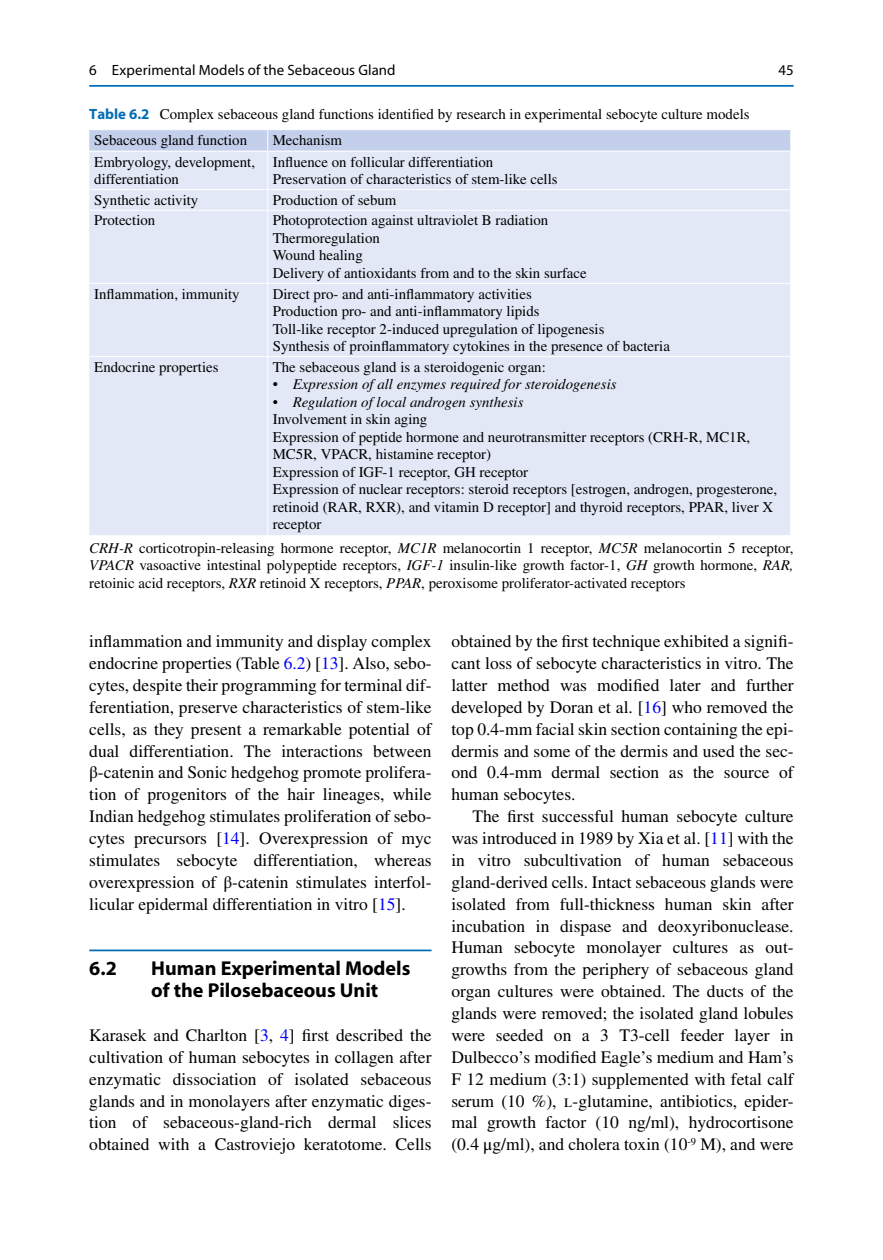
<style>
.page{position:relative;width:883px;height:1260px;background:#fff}
.page>*{position:absolute;margin:0;border:0;box-sizing:border-box;transform-origin:0 0}
.t1{font:700 20.12px/21.9px "Sydvwn Tcvkpc Myriad";color:#000}
.t2{font:17.5px/21.9px "Jrqdfh Ntpcnk Times";color:#000;text-align:justify}
.t3{font:14.88px/17.5px "Jrqdfh Ntpcnk Times";color:#000}
.t4{font:italic 14.88px "Grgdwr Kmyhkq Times";color:#000}
.t5{font:14.88px "Ykhlrx Gmybdv Myriad";letter-spacing:.01em;color:#000}
.s1{font-family:"Sydvwn Tcvkpc Myriad";font-weight:700;color:#006db6}
.s2{font-family:"Jrqdfh Ntpcnk Times";font-style:normal}
.s3{font-family:"Grgdwr Kmyhkq Times";font-style:italic}
.s4{color:#0000fa}
.s5{font-family:"Pqgsym Mvdvwr STIX General"}
.s6{font-family:"Gxqbgc Tsgdhx Times Roman SC"}
</style>
<div class="page">
<hr style="left:89px;top:950px;width:343px;height:1px;background:#006db6">
<div style="left:89px;top:152px;width:701px;height:383px;background:#e2e8f6"></div>
<svg style="left:89px;top:130px;width:701px;height:21px;background:#c4d0eb"></svg>
<hr style="left:267px;top:152px;width:1px;height:37px;background:#fff">
<hr style="left:89px;top:189px;width:701px;height:1px;background:#fff">
<svg style="left:267px;top:190px;width:1px;height:20px"></svg>
<hr style="left:89px;top:210px;width:701px;height:1px;background:#fff">
<hr style="left:267px;top:211px;width:1px;height:72px;background:#fff">
<hr style="left:89px;top:283px;width:701px;height:1px;background:#fff">
<hr style="left:267px;top:284px;width:1px;height:72px;background:#fff">
<hr style="left:268px;top:356px;width:522px;height:1px;background:#fff">
<hr style="left:89px;top:356px;width:179px;height:1px;background:#fff">
<hr style="left:267px;top:357px;width:1px;height:178px;background:#fff">
<hr style="left:89px;top:85px;width:705px;height:2px;background:#006db6">
<p class="t5" style="left:89px;top:64px;width:308px">6 Experimental Models of the Sebaceous Gland</p>
<p class="t3" style="left:94px;top:102px;width:657px;line-height:26.6px;text-indent:-5px"><span class="s1">Table 6.2</span> Complex sebaceous gland functions identified by research in experimental sebocyte culture models<br>Sebaceous gland function</p>
<p class="t3" style="left:273px;top:133px;width:71px">Mechanism</p>
<p class="t5" style="left:779px;top:64px;width:17px">45</p>
<p class="t3" style="left:94px;top:154px;width:162px">Embryology, development, differentiation</p>
<p class="t3" style="left:273px;top:154px;width:286px">Influence on follicular differentiation<br>Preservation of characteristics of stem-like cells</p>
<p class="t3" style="left:94px;top:193px;width:106px">Synthetic activity</p>
<p class="t3" style="left:273px;top:193px;width:125px">Production of sebum</p>
<p class="t3" style="left:94px;top:213px;width:63px">Protection</p>
<p class="t3" style="left:273px;top:213px;width:316px">Photoprotection against ultraviolet B radiation Thermoregulation<br>Wound healing<br>Delivery of antioxidants from and to the skin surface</p>
<p class="t3" style="left:94px;top:286px;width:147px">Inflammation, immunity</p>
<p class="t3" style="left:273px;top:286px;width:399px">Direct pro- and anti- inflammatory activities<br>Production pro- and anti- inflammatory lipids<br>Toll-like receptor 2-induced upregulation of lipogenesis<br>Synthesis of proinflammatory cytokines in the presence of bacteria</p>
<p class="t3" style="left:94px;top:359px;width:126px">Endocrine properties</p>
<p class="t3" style="left:273px;top:359px;width:275px">The sebaceous gland is a steroidogenic organ:</p>
<p class="t4" style="left:273px;top:379px;width:345px"><span class="s2">•</span> Expression of all enzymes required for steroidogenesis</p>
<p class="t4" style="left:273px;top:396px;width:252px"><span class="s2">•</span> Regulation of local androgen synthesis</p>
<p class="t3" style="left:273px;top:412px;width:506px">Involvement in skin aging<br>Expression of peptide hormone and neurotransmitter receptors (CRH-R, MC1R, MC5R, VPACR, histamine receptor)<br>Expression of IGF-1 receptor, GH receptor<br>Expression of nuclear receptors: steroid receptors [estrogen, androgen, progesterone, retinoid (RAR, RXR), and vitamin D receptor] and thyroid receptors, PPAR, liver X receptor</p>
<p class="t3" style="left:89px;top:540px;width:706px;text-align:justify"><span class="s3">CRH-R</span> corticotropin-releasing hormone receptor, <span class="s3">MC1R</span> melanocortin 1 receptor, <span class="s3">MC5R</span> melanocortin 5 receptor, <span class="s3">VPACR</span> vasoactive intestinal polypeptide receptors, <span class="s3">IGF- 1</span> insulin-like growth factor-1, <span class="s3">GH</span> growth hormone, <span class="s3">RAR, </span>retoinic acid receptors, <span class="s3">RXR</span> retinoid X receptors, <span class="s3">PPAR</span> , peroxisome proliferator-activated receptors</p>
<p class="t2" style="left:89px;top:632px;width:344px">inflammation and immunity and display complex endocrine properties (Table <span class="s4">6.2</span> ) [ <span class="s4">13</span> ]. Also, sebo&shy;cytes, despite their programming for terminal dif&shy;ferentiation, preserve characteristics of stem-like cells, as they present a remarkable potential of dual differentiation. The interactions between <span class="s5">β</span>-catenin and Sonic hedgehog promote prolifera&shy;tion of progenitors of the hair lineages, while Indian hedgehog stimulates proliferation of sebo&shy;cytes precursors [ <span class="s4">14</span> ]. Overexpression of myc stimulates sebocyte differentiation, whereas overexpression of <span class="s5">β</span>-catenin stimulates interfol&shy;licular epidermal differentiation in vitro [ <span class="s4">15</span> ].</p>
<p class="t1" style="left:89px;top:959px;width:29px">6.2</p>
<p class="t1" style="left:151px;top:959px;width:261px">Human Experimental Models of the Pilosebaceous Unit</p>
<p class="t2" style="left:89px;top:1026px;width:344px">Karasek and Charlton [ <span class="s4">3</span> , <span class="s4">4</span> ] first described the cultivation of human sebocytes in collagen after enzymatic dissociation of isolated sebaceous glands and in monolayers after enzymatic diges&shy;tion of sebaceous-gland-rich dermal slices obtained with a Castroviejo keratotome. Cells</p>
<p class="t2" style="left:451px;top:632px;width:344px">obtained by the first technique exhibited a signifi&shy;cant loss of sebocyte characteristics in vitro. The latter method was modified later and further developed by Doran et al. [ <span class="s4">16</span> ] who removed the top 0.4-mm facial skin section containing the epi&shy;dermis and some of the dermis and used the sec&shy;ond 0.4-mm dermal section as the source of human sebocytes.</p>
<p class="t2" style="left:451px;top:807px;width:344px;text-indent:21px">The first successful human sebocyte culture was introduced in 1989 by Xia et al. [ <span class="s4">11</span> ] with the in vitro subcultivation of human sebaceous gland-derived cells. Intact sebaceous glands were isolated from full-thickness human skin after incubation in dispase and deoxyribonuclease.<br>Human sebocyte monolayer cultures as out&shy;growths from the periphery of sebaceous gland organ cultures were obtained. The ducts of the glands were removed; the isolated gland lobules were seeded on a 3 T3-cell feeder layer in Dulbecco’s modified Eagle’s medium and Ham’s F 12 medium (3:1) supplemented with fetal calf serum (10 %), <span class="s6">l</span> -glutamine, antibiotics, epider&shy;mal growth factor (10 ng/ml), hydrocortisone (0.4 <span class="s5">μ</span>g/ml), and cholera toxin (10 <sup>-9</sup> M), and were</p>
</div>
